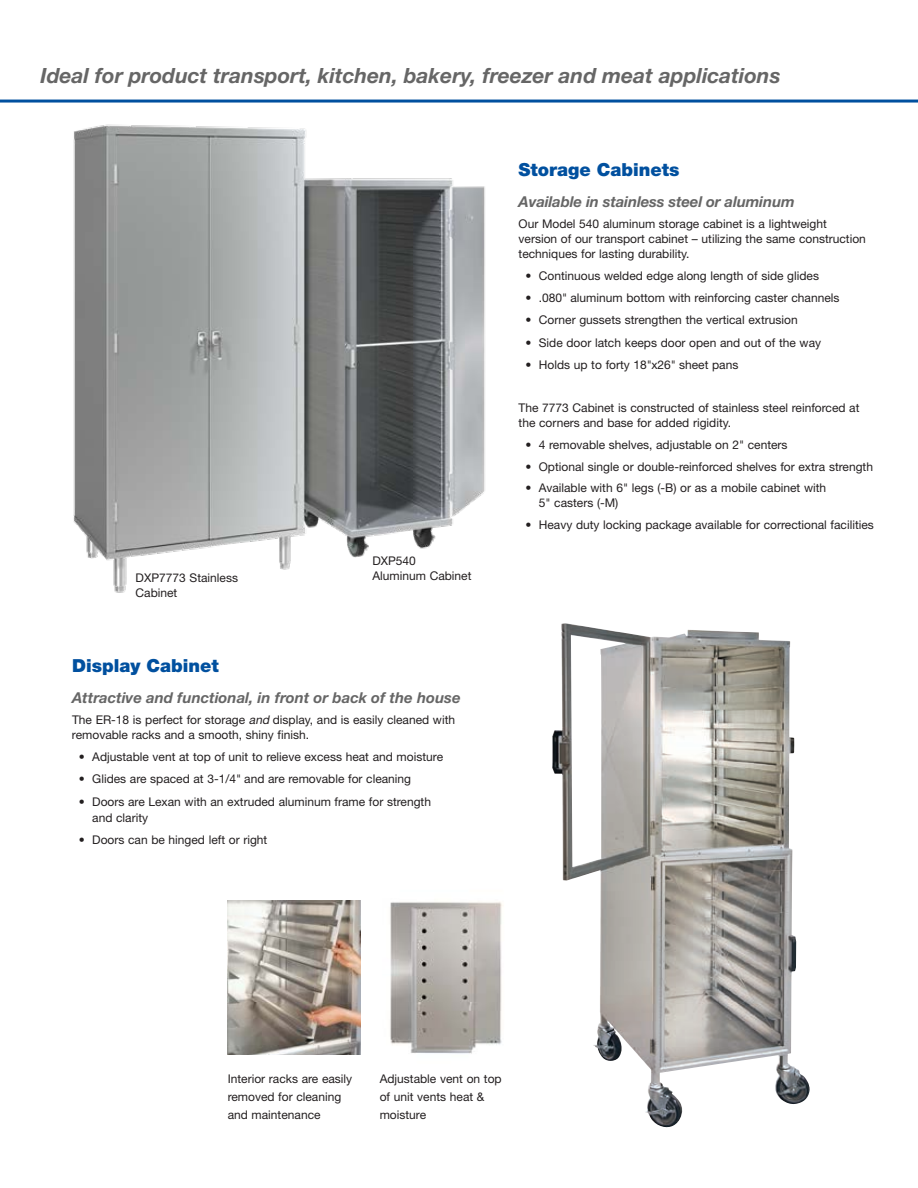
<style>
.page{position:relative;width:918px;height:1188px;background:#fff}
.page>*{position:absolute;margin:0;border:0;box-sizing:border-box;transform-origin:0 0}
.t1{font:italic 700 21px "Helvetica Neue LT Std";color:#666}
.t2{font:900 18px "Helvetica Neue LT Std";color:#01509f}
.t3{font:italic 700 15px "Helvetica Neue LT Std";color:#666}
.t4{font:12px/15px "Helvetica Neue LT Std";color:#231f20}
.s1{font-style:italic}
</style>
<div class="page">
<img style="left:390px;top:902px;width:113px;height:152px">
<img style="left:552px;top:623px;width:258px;height:505px">
<img style="left:228px;top:900px;width:132px;height:154px">
<img style="left:51px;top:99px;width:455px;height:494px">
<hr style="left:0;top:100px;width:918px;height:3px;background:#01509f">
<h1 class="t1" style="left:40px;top:63px;width:742px">Ideal for product transport, kitchen, bakery, freezer and meat applications</h1>
<p class="t4" style="left:136px;top:569px;width:104px;line-height:15.8px">DXP7773 Stainless<br>Cabinet</p>
<p class="t4" style="left:372px;top:552px;width:101px;line-height:15.8px">DXP540<br>Aluminum Cabinet</p>
<h2 class="t2" style="left:72px;top:654px;width:148px">Display Cabinet</h2>
<p class="t3" style="left:72px;top:688px;width:390px">Attractive and functional, in front or back of the house</p>
<p class="t4" style="left:72px;top:712px;width:385px">The ER-18 is perfect for storage <span class="s1">and</span> display, and is easily cleaned with removable racks and a smooth, shiny finish.</p>
<p class="t4" style="left:79px;top:749px;width:366px">• Adjustable vent at top of unit to relieve excess heat and moisture</p>
<p class="t4" style="left:79px;top:771px;width:334px">• Glides are spaced at 3-1/4" and are removable for cleaning</p>
<p class="t4" style="left:92px;top:793px;width:340px;line-height:16.5px;text-indent:-14px">• Doors are Lexan with an extruded aluminum frame for strength and clarity</p>
<p class="t4" style="left:79px;top:832px;width:190px">• Doors can be hinged left or right</p>
<h2 class="t2" style="left:519px;top:159px;width:163px">Storage Cabinets</h2>
<p class="t3" style="left:519px;top:193px;width:278px">Available in stainless steel or aluminum</p>
<p class="t4" style="left:519px;top:216px;width:349px">Our Model 540 aluminum storage cabinet is a lightweight version of our transport cabinet – utilizing the same construction techniques for lasting durability.</p>
<p class="t4" style="left:525px;top:268px;width:295px">• Continuous welded edge along length of side glides</p>
<p class="t4" style="left:525px;top:290px;width:316px">• .080" aluminum bottom with reinforcing caster channels</p>
<p class="t4" style="left:525px;top:312px;width:274px">• Corner gussets strengthen the vertical extrusion</p>
<p class="t4" style="left:525px;top:335px;width:297px">• Side door latch keeps door open and out of the way</p>
<p class="t4" style="left:525px;top:357px;width:215px">• Holds up to forty 18"x26" sheet pans</p>
<p class="t4" style="left:519px;top:400px;width:342px">The 7773 Cabinet is constructed of stainless steel reinforced at the corners and base for added rigidity.</p>
<p class="t4" style="left:525px;top:437px;width:264px">• 4 removable shelves, adjustable on 2" centers</p>
<p class="t4" style="left:525px;top:459px;width:349px">• Optional single or double-reinforced shelves for extra strength</p>
<p class="t4" style="left:539px;top:480px;width:289px;text-indent:-14px">• Available with 6" legs (-B) or as a mobile cabinet with<br>5" casters (-M)</p>
<p class="t4" style="left:525px;top:517px;width:350px">• Heavy duty locking package available for correctional facilities</p>
<p class="t4" style="left:228px;top:1070px;width:126px;line-height:18px">Interior racks are easily removed for cleaning and maintenance</p>
<p class="t4" style="left:380px;top:1070px;width:123px;line-height:18px">Adjustable vent on top of unit vents heat &amp; moisture</p>
</div>
